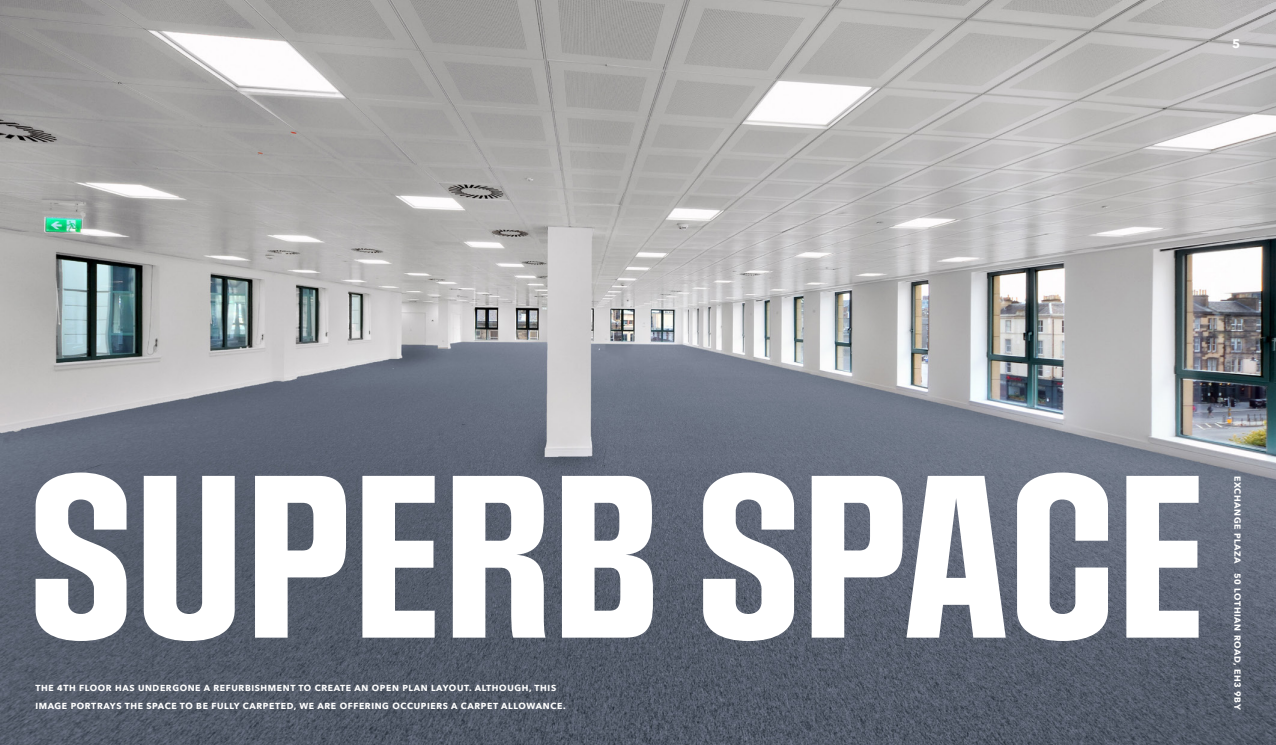
<style>
.page{position:relative;width:1276px;height:745px;background:#fff}
.page>*{position:absolute;margin:0;border:0;box-sizing:border-box;transform-origin:0 0}
.t1{font:700 195.12px "Social Gothic";color:#fff}
.t2{font:700 12.5px "Avenir Next";color:#fff}
.t3{font:700 8.75px/18px "Avenir Next";letter-spacing:.07em;color:#fff}
</style>
<div class="page">
<img style="left:0;top:0;width:1276px;height:744px">
<p class="t2" style="left:1232px;top:33px;width:10px">5</p>
<p class="t1" style="left:28px;top:432px;width:1179px">SUPERB SPACE</p>
<p class="t3" style="left:35px;top:678px;width:532px">THE 4TH FLOOR HAS UNDERGONE A REFURBISHMENT TO CREATE AN OPEN PLAN LAYOUT. ALTHOUGH, THIS<br>IMAGE PORTRAYS THE SPACE TO BE FULLY CARPETED, WE ARE OFFERING OCCUPIERS A CARPET ALLOWANCE.</p>
<p class="t3" style="left:1246px;top:475px;width:235px;rotate:90deg">EXCHANGE PLAZA 50 LOTHIAN ROAD, EH3 9BY</p>
</div>
